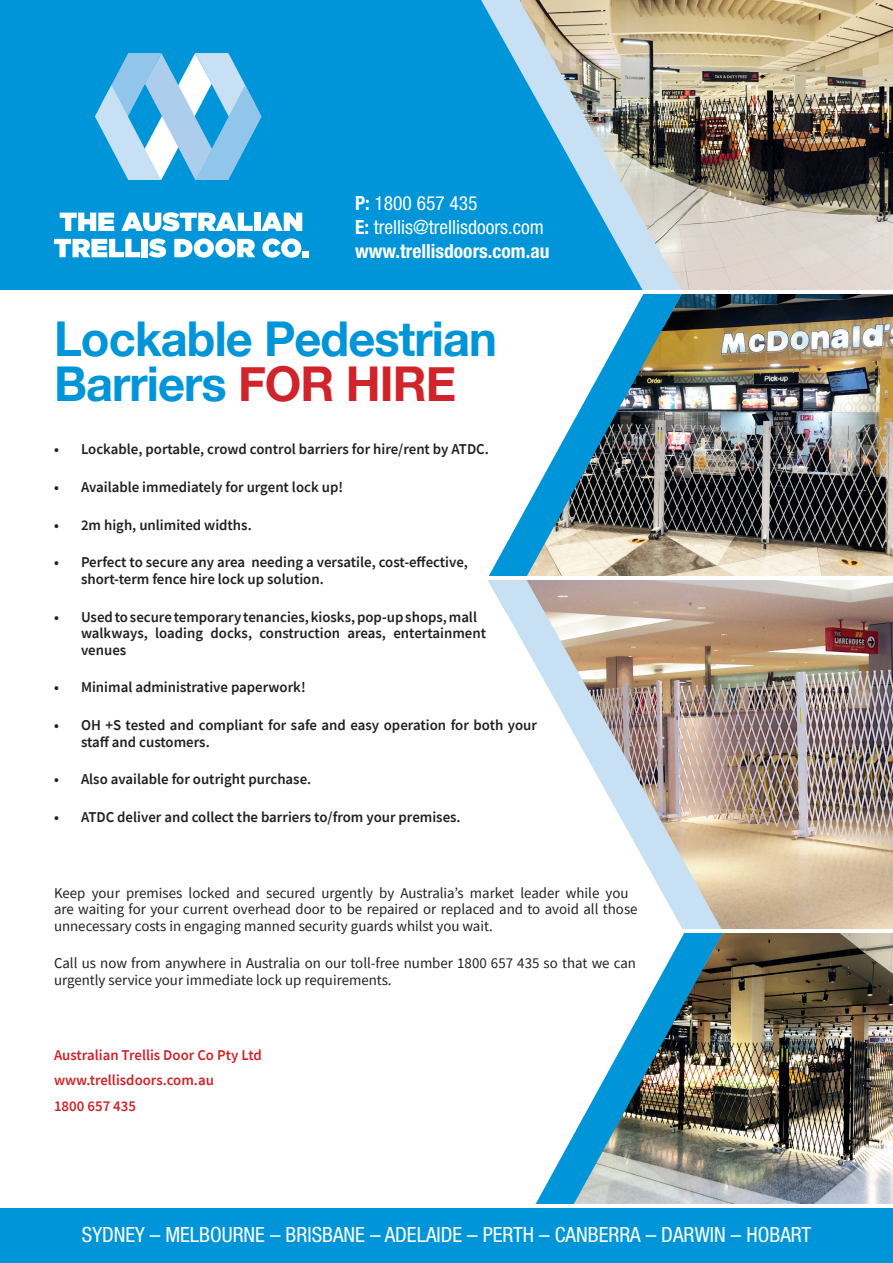
<style>
.page{position:relative;width:893px;height:1263px;background:#fff}
.page>*{position:absolute;margin:0;border:0;box-sizing:border-box;transform-origin:0 0}
.t1{font:700 48px/45px "Helvetica Neue";letter-spacing:-.02em;color:#0095d9}
.t2{font:condensed 21px "Helvetica Neue LT Std";color:#fff}
.t3{font:condensed 19.5px/24px "Helvetica Neue LT Std";color:#fff}
.t4{font:600 15px/16.5px "Source Sans Pro";color:#231f20}
.t5{font:15px/16.5px "Source Sans Pro";color:#231f20}
.t6{font:600 15px/25px "Source Sans Pro";color:#d1232a}
.s1{font-weight:700}
.s2{color:#d1232a}
</style>
<div class="page">
<img style="left:683px;top:0;width:210px;height:290px">
<img style="left:683px;top:294px;width:210px;height:282px">
<img style="left:723px;top:580px;width:170px;height:349px">
<img style="left:723px;top:933px;width:170px;height:271px">
<div style="left:0;top:0;width:481px;height:290px;background:#0095d9"></div>
<svg style="left:54px;top:239px;width:86px;height:18px"></svg>
<div style="left:142px;top:239px;width:6px;height:18px;background:#fff"></div>
<svg style="left:148px;top:239px;width:18px;height:19px"></svg>
<svg style="left:174px;top:238px;width:81px;height:20px"></svg>
<svg style="left:262px;top:238px;width:46px;height:20px"></svg>
<svg style="left:60px;top:213px;width:54px;height:18px"></svg>
<svg style="left:121px;top:212px;width:132px;height:19px"></svg>
<div style="left:254px;top:213px;width:6px;height:18px;background:#fff"></div>
<svg style="left:261px;top:212px;width:41px;height:19px"></svg>
<svg style="left:95px;top:53px;width:167px;height:127px;background:#77c0e7"></svg>
<svg style="left:481px;top:0;width:202px;height:290px;background:#6eacc3"></svg>
<svg style="left:488px;top:294px;width:195px;height:282px"></svg>
<img style="left:488px;top:580px;width:235px;height:349px">
<img style="left:535px;top:933px;width:188px;height:271px">
<div style="left:0;top:1206px;width:893px;height:57px;background:#0095d9"></div>
<hr style="left:0;top:1204px;width:893px;height:3px;background:#fff">
<h3 class="t3" style="left:355px;top:191px;width:196px"><span class="s1">P:</span> 1800 657 435<br><span class="s1">E:</span> trellis@trellisdoors.com <span class="s1">www.trellisdoors.com.au</span></h3>
<h1 class="t1" style="left:54px;top:317px;width:444px">Lockable Pedestrian<br>Barriers <span class="s2">FOR HIRE</span></h1>
<p class="t4" style="left:54px;top:441px;width:436px">• Lockable, portable, crowd control barriers for hire/rent by ATDC.</p>
<p class="t4" style="left:54px;top:478px;width:291px">• Available immediately for urgent lock up!</p>
<p class="t4" style="left:54px;top:516px;width:199px">• 2m high, unlimited widths.</p>
<p class="t4" style="left:81px;top:554px;width:389px;text-indent:-27px">• Perfect to secure any area needing a versatile, cost-effective, short-term fence hire lock up solution.</p>
<p class="t4" style="left:81px;top:608px;width:407px;text-indent:-27px">• Used to secure temporary tenancies, kiosks, pop-up shops, mall walkways, loading docks, construction areas, entertainment venues</p>
<p class="t4" style="left:54px;top:679px;width:253px">• Minimal administrative paperwork!</p>
<p class="t4" style="left:81px;top:717px;width:458px;text-indent:-27px">• OH +S tested and compliant for safe and easy operation for both your staff and customers.</p>
<p class="t4" style="left:54px;top:771px;width:259px">• Also available for outright purchase.</p>
<p class="t4" style="left:54px;top:809px;width:408px">• ATDC deliver and collect the barriers to/from your premises.</p>
<p class="t5" style="left:54px;top:884px;width:585px">Keep your premises locked and secured urgently by Australia’s market leader while you are waiting for your current overhead door to be repaired or replaced and to avoid all those unnecessary costs in engaging manned security guards whilst you wait.</p>
<p class="t5" style="left:54px;top:955px;width:584px">Call us now from anywhere in Australia on our toll-free number 1800 657 435 so that we can urgently service your immediate lock up requirements.</p>
<p class="t6" style="left:54px;top:1043px;width:210px">Australian Trellis Door Co Pty Ltd www.trellisdoors.com.au<br>1800 657 435</p>
<h2 class="t2" style="left:82px;top:1222px;width:731px">SYDNEY – MELBOURNE – BRISBANE – ADELAIDE – PERTH – CANBERRA – DARWIN – HOBART</h2>
</div>
